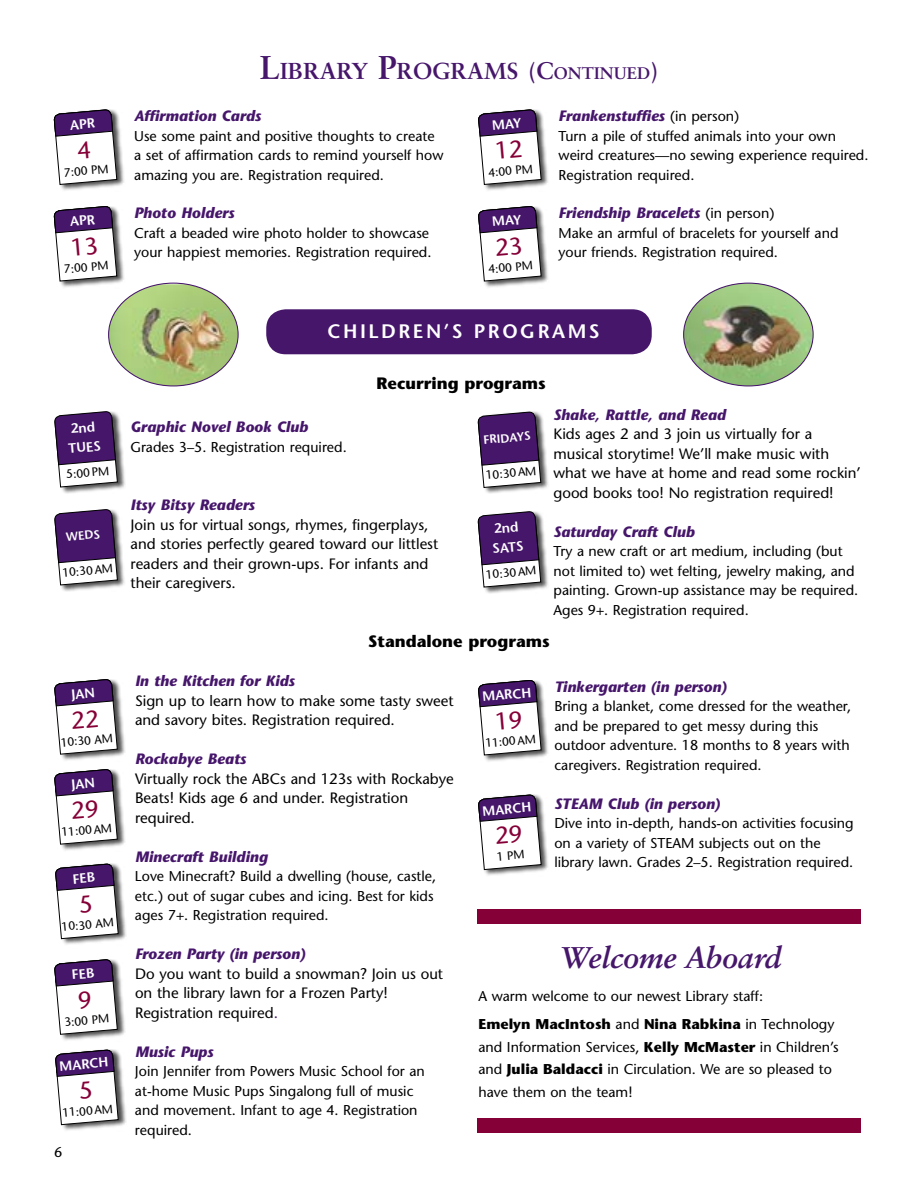
<style>
.page{position:relative;width:918px;height:1188px;background:#fff}
.page>*{position:absolute;margin:0;border:0;box-sizing:border-box;transform-origin:0 0}
.t1{font:italic 700 30px "Sabon";letter-spacing:-.01em;color:#46166b}
.t2{font:700 23.1px "Sabon";color:#46166b}
.t3{font:600 19.5px "Stone Sans";letter-spacing:.13em;color:#fff}
.t4{font:700 16.5px "Stone Sans";color:#000}
.t5{font:15px/19.5px "Stone Sans";color:#000}
.t6{font:italic 700 15px "Stone Sans";color:#46166b}
.t7{font:14.25px/19.5px "Stone Sans";color:#000}
.t8{font:600 13.5px/19.5px "Stone Sans";color:#fff}
.t9{font:12px "Stone Sans";color:#000}
.t10{font:600 12px "Stone Sans";color:#fff}
.s1{font-size:33px}
.s2{font-size:24px}
.s3{font-size:16.8px}
.s4{font-weight:400;font-style:normal;font-size:14.25px;color:#000}
.s5{color:#46166b}
.s6{font-weight:700}
</style>
<div class="page">
<div style="left:266px;top:309px;width:386px;height:45px;background:#46166b;border-radius:20px"></div>
<div style="left:56px;top:411px;width:70px;height:82px;background:#000;opacity:.7"></div>
<svg style="left:54px;top:411px;width:64px;height:77px"></svg>
<div style="left:55px;top:509px;width:71px;height:82px;background:#000;opacity:.7"></div>
<svg style="left:54px;top:509px;width:64px;height:77px"></svg>
<div style="left:479px;top:411px;width:71px;height:83px;background:#000;opacity:.7"></div>
<svg style="left:478px;top:411px;width:64px;height:77px"></svg>
<div style="left:479px;top:511px;width:71px;height:82px;background:#000;opacity:.7"></div>
<svg style="left:478px;top:511px;width:64px;height:77px"></svg>
<div style="left:56px;top:679px;width:70px;height:82px;background:#000;opacity:.7"></div>
<div style="left:56px;top:769px;width:70px;height:82px;background:#000;opacity:.7"></div>
<div style="left:56px;top:959px;width:70px;height:83px;background:#000;opacity:.7"></div>
<div style="left:57px;top:863px;width:70px;height:83px;background:#000;opacity:.7"></div>
<div style="left:479px;top:680px;width:71px;height:82px;background:#000;opacity:.7"></div>
<div style="left:479px;top:794px;width:71px;height:83px;background:#000;opacity:.7"></div>
<div style="left:57px;top:1049px;width:70px;height:83px;background:#000;opacity:.7"></div>
<div style="left:55px;top:109px;width:71px;height:83px;background:#000;opacity:.7"></div>
<div style="left:479px;top:109px;width:71px;height:83px;background:#000;opacity:.7"></div>
<div style="left:55px;top:206px;width:71px;height:82px;background:#000;opacity:.7"></div>
<div style="left:479px;top:206px;width:71px;height:82px;background:#000;opacity:.7"></div>
<img style="left:684px;top:283px;width:129px;height:103px">
<img style="left:109px;top:284px;width:129px;height:102px">
<div style="left:477px;top:909px;width:384px;height:15px;background:#860038"></div>
<div style="left:477px;top:1118px;width:384px;height:15px;background:#860038"></div>
<svg style="left:54px;top:679px;width:64px;height:166px"></svg>
<svg style="left:55px;top:863px;width:64px;height:76px"></svg>
<svg style="left:478px;top:680px;width:64px;height:76px"></svg>
<svg style="left:478px;top:794px;width:64px;height:76px"></svg>
<svg style="left:54px;top:959px;width:65px;height:166px"></svg>
<svg style="left:54px;top:109px;width:64px;height:76px"></svg>
<svg style="left:478px;top:109px;width:64px;height:76px"></svg>
<svg style="left:54px;top:206px;width:64px;height:76px"></svg>
<svg style="left:478px;top:206px;width:64px;height:76px"></svg>
<p class="t9" style="left:63px;top:165px;width:46px;rotate:-5deg">7:00 PM</p>
<p class="t9" style="left:63px;top:262px;width:46px;rotate:-5deg">7:00 PM</p>
<h2 class="t2" style="left:260px;top:57px;width:400px"><span class="s1">L</span>IBRARY <span class="s1">P</span>ROGRAMS <span class="s2">(C</span><span class="s3">ONTINUED</span><span class="s2">)</span></h2>
<p class="t6" style="left:134px;top:107px;width:128px">Affirmation Cards</p>
<p class="t7" style="left:134px;top:126px;width:311px">Use some paint and positive thoughts to create a set of affirmation cards to remind yourself how amazing you are. Registration required.</p>
<p class="t6" style="left:134px;top:203px;width:102px">Photo Holders</p>
<p class="t7" style="left:134px;top:223px;width:299px">Craft a beaded wire photo holder to showcase your happiest memories. Registration required.</p>
<p class="t9" style="left:488px;top:165px;width:46px;rotate:-5deg">4:00 PM</p>
<p class="t9" style="left:488px;top:262px;width:46px;rotate:-5deg">4:00 PM</p>
<p class="t6" style="left:559px;top:107px;width:182px">Frankenstuffies <span class="s4">(in person)</span></p>
<p class="t7" style="left:559px;top:126px;width:311px">Turn a pile of stuffed animals into your own weird creatures—no sewing experience required.<br>Registration required.</p>
<p class="t6" style="left:559px;top:203px;width:217px">Friendship Bracelets <span class="s4">(in person)</span></p>
<p class="t7" style="left:559px;top:223px;width:281px">Make an armful of bracelets for yourself and your friends. Registration required.</p>
<p class="t8" style="left:66px;top:419px;width:34px;rotate:-5deg">2nd<br>TUES</p>
<p class="t9" style="left:66px;top:467px;width:44px;rotate:-5deg">5:00 PM</p>
<p class="t10" style="left:66px;top:530px;width:36px;rotate:-5deg">WEDS</p>
<p class="t9" style="left:62px;top:565px;width:52px;rotate:-5deg">10:30 AM</p>
<p class="t9" style="left:60px;top:735px;width:54px;rotate:-5deg">10:30 AM</p>
<p class="t9" style="left:61px;top:825px;width:52px;rotate:-5deg">11:00 AM</p>
<p class="t9" style="left:61px;top:920px;width:54px;rotate:-5deg">10:30 AM</p>
<p class="t9" style="left:64px;top:1015px;width:46px;rotate:-5deg">3:00 PM</p>
<p class="t8" style="left:59px;top:1056px;width:51px;rotate:-5deg">MARCH</p>
<p class="t9" style="left:62px;top:1105px;width:52px;rotate:-5deg">11:00 AM</p>
<p class="t7" style="left:54px;top:1142px;width:10px">6</p>
<h3 class="t3" style="left:327px;top:320px;width:274px">CHILDREN’S PROGRAMS</h3>
<p class="t4" style="left:377px;top:373px;width:171px">Recurring programs</p>
<p class="t6" style="left:130px;top:417px;width:179px">Graphic Novel Book Club</p>
<p class="t7" style="left:130px;top:437px;width:218px">Grades 3–5. Registration required.</p>
<p class="t6" style="left:130px;top:495px;width:126px">Itsy Bitsy Readers</p>
<p class="t5" style="left:130px;top:515px;width:309px">Join us for virtual songs, rhymes, fingerplays, and stories perfectly geared toward our littlest readers and their grown-ups. For infants and their caregivers.</p>
<p class="t10" style="left:483px;top:433px;width:49px;rotate:-5deg">FRIDAYS</p>
<p class="t9" style="left:485px;top:468px;width:52px;rotate:-5deg">10:30 AM</p>
<p class="t8" style="left:490px;top:519px;width:33px;rotate:-5deg">2nd<br>SATS</p>
<p class="t9" style="left:485px;top:567px;width:52px;rotate:-5deg">10:30 AM</p>
<p class="t6" style="left:554px;top:405px;width:174px">Shake, Rattle, and Read</p>
<p class="t5" style="left:554px;top:424px;width:309px">Kids ages 2 and 3 join us virtually for a musical storytime! We’ll make music with what we have at home and read some rockin’ good books too! No registration required!</p>
<p class="t6" style="left:554px;top:522px;width:143px">Saturday Craft Club</p>
<p class="t7" style="left:554px;top:542px;width:306px">Try a new craft or art medium, including (but not limited to) wet felting, jewelry making, and painting. Grown-up assistance may be required.<br>Ages 9+. Registration required.</p>
<p class="t4" style="left:368px;top:630px;width:183px">Standalone programs</p>
<p class="t6" style="left:135px;top:671px;width:161px">In the Kitchen for Kids</p>
<p class="t5" style="left:135px;top:691px;width:320px">Sign up to learn how to make some tasty sweet and savory bites. Registration required.</p>
<p class="t6" style="left:135px;top:749px;width:113px">Rockabye Beats</p>
<p class="t5" style="left:135px;top:769px;width:320px">Virtually rock the ABCs and 123s with Rockabye<br>Beats! Kids age 6 and under. Registration required.</p>
<p class="t6" style="left:135px;top:847px;width:134px">Minecraft Building</p>
<p class="t7" style="left:135px;top:866px;width:303px">Love Minecraft? Build a dwelling (house, castle, etc.) out of sugar cubes and icing. Best for kids ages 7+. Registration required.</p>
<p class="t6" style="left:135px;top:944px;width:172px">Frozen Party (in person)</p>
<p class="t5" style="left:135px;top:964px;width:310px">Do you want to build a snowman? Join us out on the library lawn for a Frozen Party!<br>Registration required<span class="s5">.</span></p>
<p class="t6" style="left:135px;top:1042px;width:80px">Music Pups</p>
<p class="t7" style="left:135px;top:1061px;width:291px">Join Jennifer from Powers Music School for an at-home Music Pups Singalong full of music and movement. Infant to age 4. Registration required.</p>
<p class="t8" style="left:482px;top:687px;width:51px;rotate:-5deg">MARCH</p>
<p class="t9" style="left:485px;top:736px;width:52px;rotate:-5deg">11:00 AM</p>
<p class="t8" style="left:482px;top:801px;width:51px;rotate:-5deg">MARCH</p>
<p class="t6" style="left:554px;top:677px;width:174px">Tinkergarten (in person)</p>
<p class="t7" style="left:554px;top:697px;width:298px">Bring a blanket, come dressed for the weather, and be prepared to get messy during this outdoor adventure. 18 months to 8 years with caregivers. Registration required.</p>
<p class="t6" style="left:554px;top:794px;width:167px">STEAM Club (in person)</p>
<p class="t7" style="left:554px;top:814px;width:301px">Dive into in-depth, hands-on activities focusing on a variety of STEAM subjects out on the library lawn. Grades 2–5. Registration required.</p>
<h1 class="t1" style="left:561px;top:939px;width:222px">Welcome Aboard</h1>
<p class="t7" style="left:478px;top:982px;width:357px;line-height:28.5px">A warm welcome to our newest Library staff:<br><span class="s6">Emelyn MacIntosh</span> and <span class="s6">Nina Rabkina</span> in Technology</p>
<p class="t7" style="left:478px;top:1036px;width:362px;line-height:22.5px">and Information Services, <span class="s6">Kelly McMaster</span> in Children’s and <span class="s6">Julia Baldacci</span> in Circulation. We are so pleased to have them on the team!</p>
</div>
